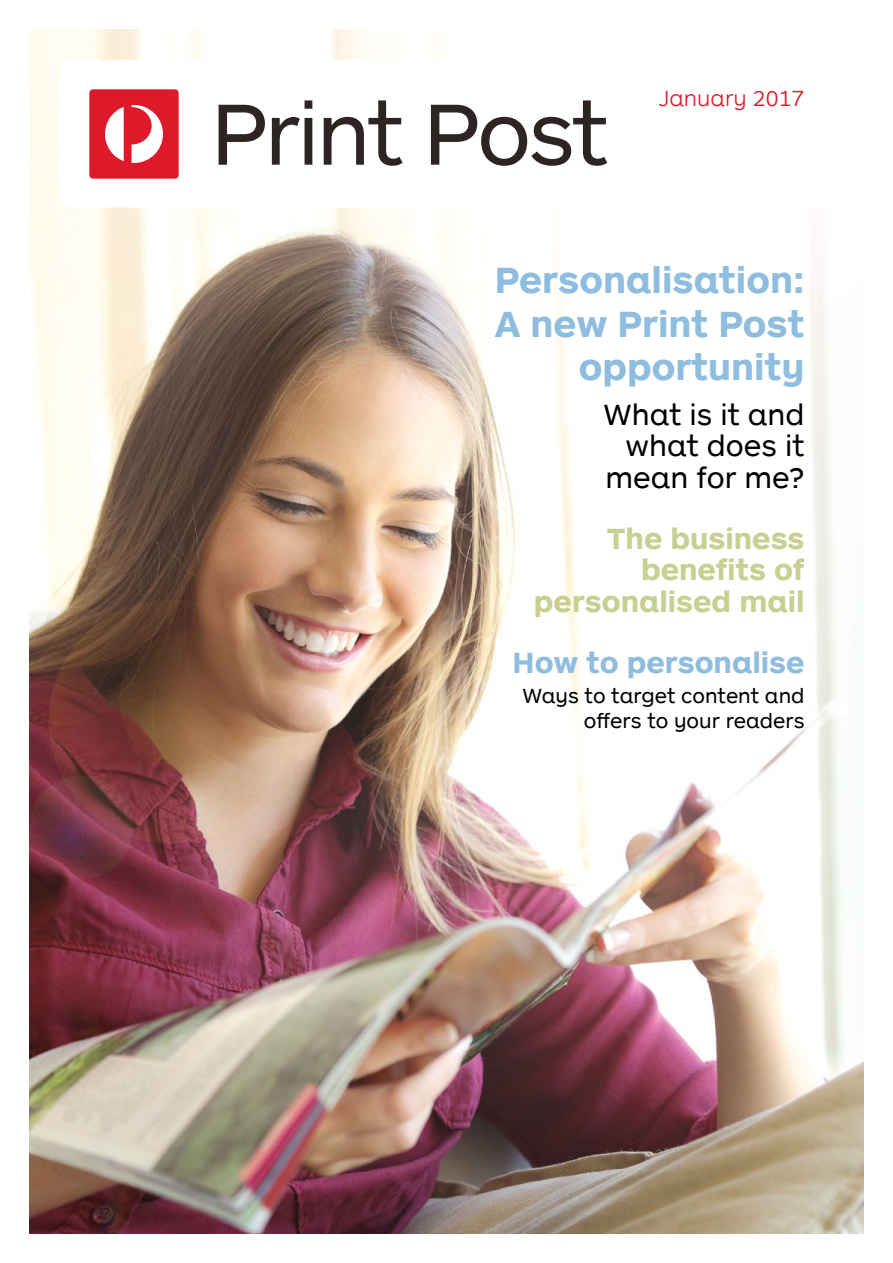
<style>
.page{position:relative;width:893px;height:1263px;background:#fff}
.page>*{position:absolute;margin:0;border:0;box-sizing:border-box;transform-origin:0 0}
.Cover_Heading{font:90px "AP Letter";letter-spacing:-.03em;color:#2d2523}
.Cover_SubHead_1{font:700 37.5px/43.5px "AP Letter";color:#8fbddf;text-align:right}
.Cover_SubHead_3{font:700 30px/31.5px "AP Letter";color:#c9cf91;text-align:right}
.Cover_SubHead_2{font:30px/31.5px "AP Letter";color:#000;text-align:right}
.Cover_SubHead_4{font:700 30px "AP Letter";color:#8fbddf}
.Date{font:300 22.5px "AP Letter";color:#dc1928}
.Cover_SubHead_5{font:21px/25.2px "AP Letter";color:#000;text-align:right}
</style>
<div class="page">
<img style="left:30px;top:30px;width:833px;height:1203px">
<div style="left:60px;top:60px;width:773px;height:148px;background:#fff;border-radius:13px"></div>
<div style="left:89px;top:89px;width:90px;height:90px;background:#dc1a29;border-radius:4px"></div>
<svg style="left:105px;top:107px;width:19px;height:54px"></svg>
<svg style="left:132px;top:105px;width:31px;height:58px"></svg>
<h1 class="Cover_Heading" style="left:210px;top:76px;width:400px">Print Post</h1>
<p class="Date" style="left:659px;top:84px;width:147px">January 2017</p>
<h1 class="Cover_SubHead_1" style="left:495px;top:256px;width:311px">Personalisation:<br>A new Print Post opportunity</h1>
<h1 class="Cover_SubHead_2" style="left:604px;top:397px;width:202px">What is it and what does it mean for me?</h1>
<h1 class="Cover_SubHead_3" style="left:534px;top:521px;width:272px">The business benefits of personalised mail</h1>
<h1 class="Cover_SubHead_4" style="left:513px;top:643px;width:293px">How to personalise</h1>
<h1 class="Cover_SubHead_5" style="left:522px;top:682px;width:284px">Ways to target content and offers to your readers</h1>
</div>
